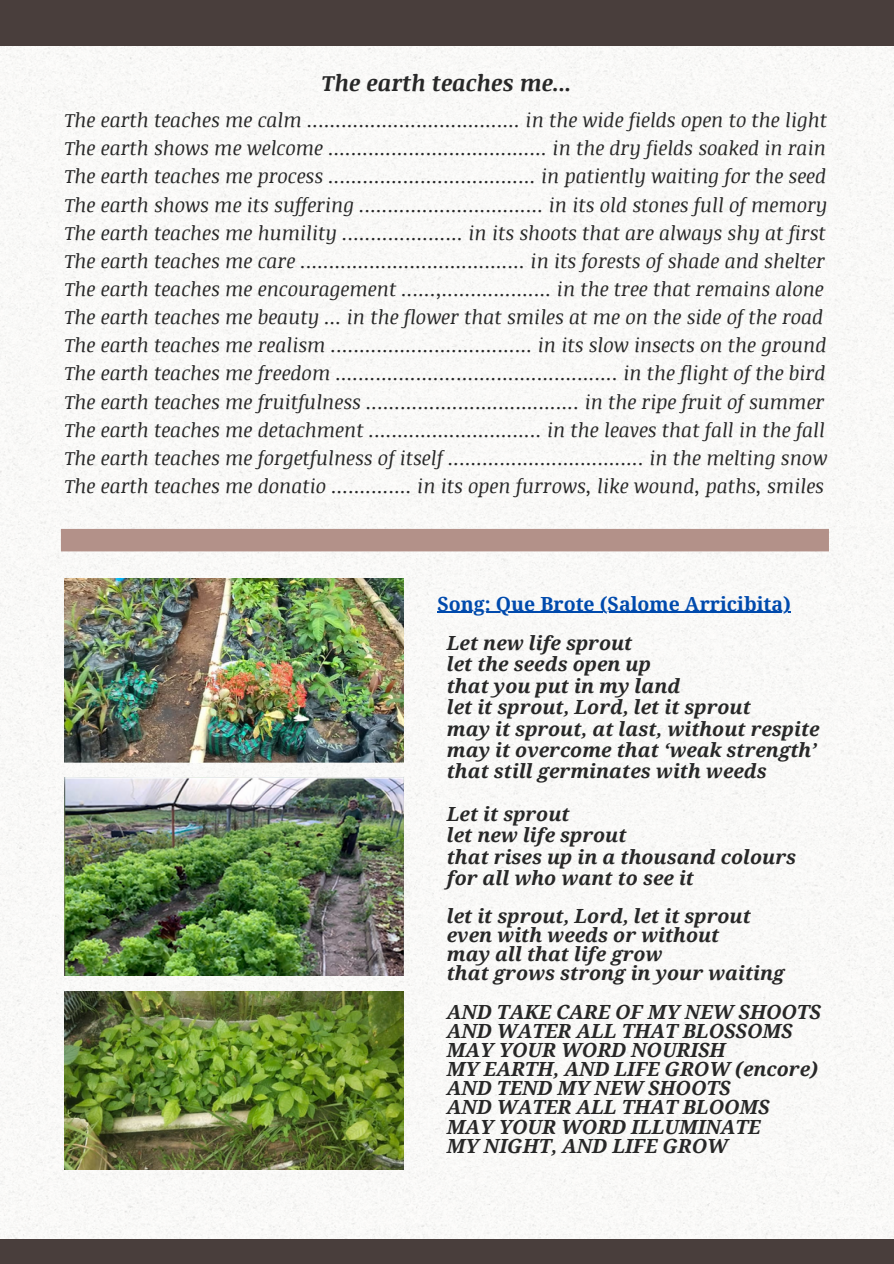
<style>
.page{position:relative;width:894px;height:1264px;background:#fff}
.page>*{position:absolute;margin:0;border:0;box-sizing:border-box;transform-origin:0 0}
.t1{font:italic 700 22.5px "Noticia Text";color:#272727}
.t2{font:italic 19.5px "Noticia Text";color:#272727}
.t3{font:italic 700 19.5px/19.2px "Droid Serif";color:#272727}
.t4{font:700 19.5px "Droid Serif";color:#004aad}
</style>
<div class="page">
<img style="left:0;top:45px;width:893px;height:1193px">
<div style="left:0;top:0;width:893px;height:45px;background:#493e3c"></div>
<div style="left:0;top:1238px;width:893px;height:25px;background:#493e3c"></div>
<div style="left:61px;top:529px;width:767px;height:22px;background:#b39189"></div>
<img style="left:65px;top:578px;width:338px;height:184px">
<img style="left:65px;top:777px;width:338px;height:198px">
<img style="left:65px;top:991px;width:338px;height:177px">
<hr style="left:437px;top:612px;width:353px;height:1px;background:#004aad">
<p class="t1" style="left:322px;top:67px;width:251px">The earth teaches me...</p>
<p class="t2" style="left:65px;top:106px;width:763px">The earth teaches me calm ..................................... in the wide fields open to the light</p>
<p class="t2" style="left:65px;top:134px;width:762px">The earth shows me welcome ...................................... in the dry fields soaked in rain</p>
<p class="t2" style="left:65px;top:162px;width:762px">The earth teaches me process .................................... in patiently waiting for the seed</p>
<p class="t2" style="left:65px;top:191px;width:764px">The earth shows me its suffering ................................ in its old stones full of memory</p>
<p class="t2" style="left:65px;top:219px;width:762px">The earth teaches me humility ..................... in its shoots that are always shy at first</p>
<p class="t2" style="left:65px;top:247px;width:761px">The earth teaches me care ....................................... in its forests of shade and shelter</p>
<p class="t2" style="left:65px;top:275px;width:760px">The earth teaches me encouragement ......,................... in the tree that remains alone</p>
<p class="t2" style="left:65px;top:303px;width:759px">The earth teaches me beauty ... in the flower that smiles at me on the side of the road</p>
<p class="t2" style="left:65px;top:331px;width:763px">The earth teaches me realism ................................... in its slow insects on the ground</p>
<p class="t2" style="left:65px;top:359px;width:762px">The earth teaches me freedom ................................................. in the flight of the bird</p>
<p class="t2" style="left:65px;top:387px;width:761px">The earth teaches me fruitfulness ..................................... in the ripe fruit of summer</p>
<p class="t2" style="left:65px;top:416px;width:761px">The earth teaches me detachment .............................. in the leaves that fall in the fall</p>
<p class="t2" style="left:65px;top:444px;width:763px">The earth teaches me forgetfulness of itself .................................. in the melting snow</p>
<p class="t2" style="left:65px;top:472px;width:760px">The earth teaches me donatio .............. in its open furrows, like wound, paths, smiles</p>
<h2 class="t4" style="left:437px;top:592px;width:355px">Song: Que Brote (Salome Arricibita)</h2>
<h2 class="t3" style="left:446px;top:632px;width:374px;line-height:21.3px">Let new life sprout<br>let the seeds open up<br>that you put in my land<br>let it sprout, Lord, let it sprout<br>may it sprout, at last, without respite may it overcome that ‘weak strength’ that still germinates with weeds</h2>
<h2 class="t3" style="left:446px;top:803px;width:351px;line-height:21.3px">Let it sprout<br>let new life sprout<br>that rises up in a thousand colours for all who want to see it</h2>
<h2 class="t3" style="left:446px;top:906px;width:339px">let it sprout, Lord, let it sprout even with weeds or without<br>may all that life grow<br>that grows strong in your waiting</h2>
<h2 class="t3" style="left:446px;top:1002px;width:375px">AND TAKE CARE OF MY NEW SHOOTS<br>AND WATER ALL THAT BLOSSOMS<br>MAY YOUR WORD NOURISH<br>MY EARTH, AND LIFE GROW (encore)<br>AND TEND MY NEW SHOOTS<br>AND WATER ALL THAT BLOOMS<br>MAY YOUR WORD ILLUMINATE<br>MY NIGHT, AND LIFE GROW</h2>
</div>
